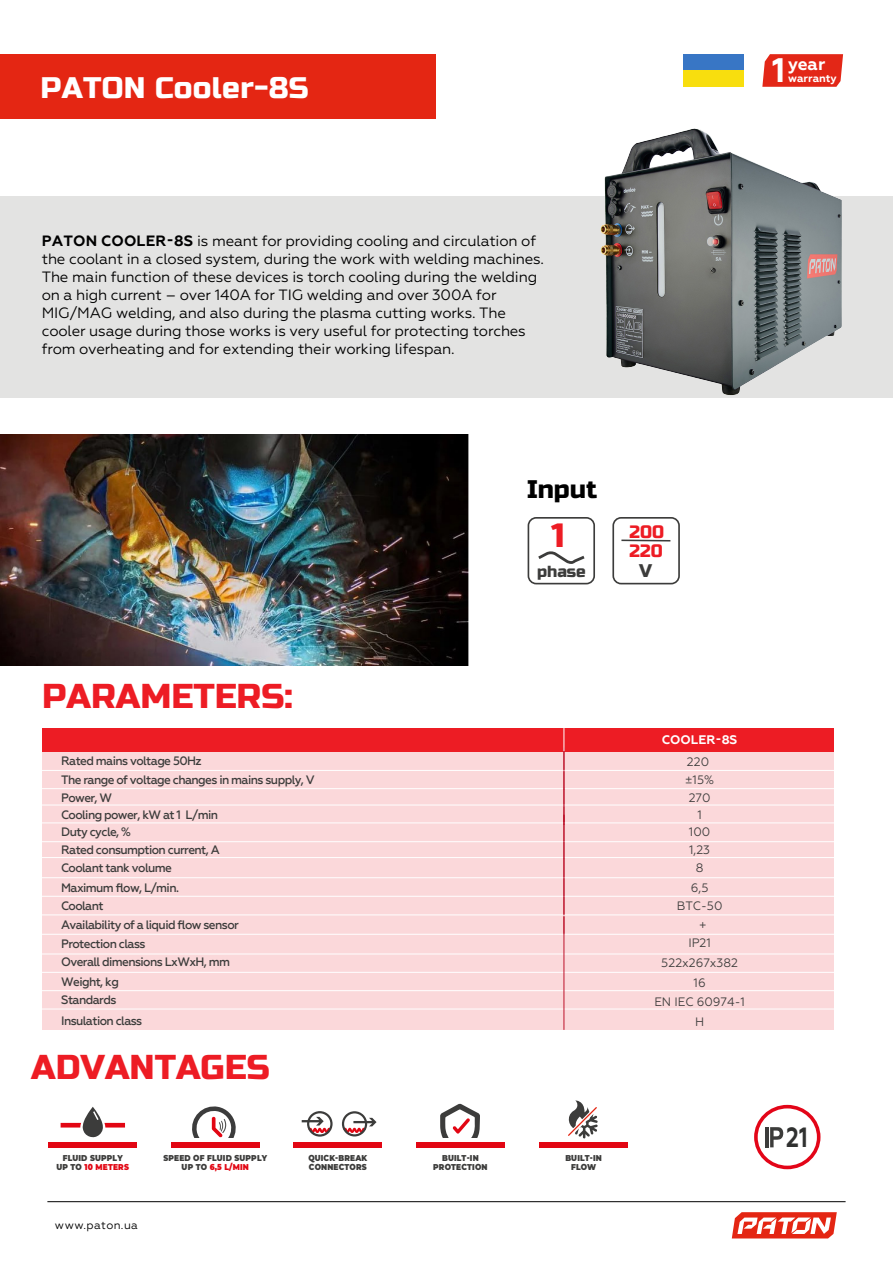
<style>
.page{position:relative;width:893px;height:1263px;background:#fff}
.page>*{position:absolute;margin:0;border:0;box-sizing:border-box;transform-origin:0 0}
.t1{font:34.5px "Russo One";color:#ed1c24}
.t2{font:33.6px "Russo One";color:#ed1c24}
.t3{font:29.7px "Russo One";letter-spacing:.01em;color:#fff}
.t4{font:700 27.75px "Geometria";color:#303130;scale:.8 1}
.t5{font:25.35px "Russo One";color:#000}
.t6{font:18.3px "Russo One";color:#3c3c3b}
.t7{font:18px/18.8px "Russo One";color:#ed1c24}
.t8{font:700 17.25px "Geometria";color:#fff}
.t9{font:16.05px "Russo One";color:#3c3c3b}
.t10{font:15px/18px "Geometria";letter-spacing:-.01em;color:#000}
.t11{font:700 12.45px "Geometria";color:#fff}
.t12{font:500 12.15px/18.6px "Geometria";letter-spacing:-.05em;color:#3c3c3b}
.t13{font:12.15px/17.5px "Geometria";color:#3c3c3b;text-align:center}
.t14{font:11.25px "Geometria";letter-spacing:.035em;color:#000}
.t15{font:700 10.8px "Geometria";color:#fff}
.t16{font:900 8.4px/9px "Montserrat";letter-spacing:.02em;color:#3c3c3b;text-align:center;scale:.89 1}
.s1{font-size:34.05px}
.s2{font-weight:700}
.s3{color:#e20613}
</style>
<div class="page">
<svg style="left:528px;top:517px;width:67px;height:67px"></svg>
<svg style="left:612px;top:517px;width:68px;height:67px"></svg>
<div style="left:684px;top:54px;width:60px;height:17px;background:#3876c5"></div>
<div style="left:684px;top:71px;width:60px;height:16px;background:#f8de0e"></div>
<svg style="left:732px;top:1212px;width:105px;height:26px"></svg>
<hr style="left:47px;top:1201px;width:799px;height:1px;background:#000">
<div style="left:0;top:196px;width:893px;height:202px;background:#e3e3e2"></div>
<svg style="left:754px;top:1105px;width:66px;height:64px"></svg>
<div style="left:42px;top:728px;width:792px;height:302px;background:#fbd8da"></div>
<div style="left:42px;top:728px;width:792px;height:23px;background:#ed1c24"></div>
<hr style="left:42px;top:770px;width:804px;height:1px;background:#fff">
<hr style="left:42px;top:788px;width:804px;height:1px;background:#fff">
<hr style="left:42px;top:805px;width:804px;height:1px;background:#fff">
<hr style="left:42px;top:822px;width:804px;height:1px;background:#fff">
<hr style="left:42px;top:841px;width:804px;height:1px;background:#fff">
<hr style="left:42px;top:857px;width:804px;height:1px;background:#fff">
<hr style="left:42px;top:877px;width:804px;height:1px;background:#fff">
<hr style="left:42px;top:896px;width:804px;height:1px;background:#fff">
<hr style="left:42px;top:914px;width:804px;height:1px;background:#fff">
<hr style="left:42px;top:934px;width:804px;height:1px;background:#fff">
<hr style="left:42px;top:953px;width:804px;height:1px;background:#fff">
<hr style="left:42px;top:972px;width:804px;height:1px;background:#fff">
<hr style="left:42px;top:990px;width:804px;height:1px;background:#fff">
<hr style="left:42px;top:1009px;width:804px;height:1px;background:#fff">
<hr style="left:564px;top:857px;width:1px;height:39px;background:#bd122a">
<svg style="left:564px;top:896px;width:1px;height:21px"></svg>
<hr style="left:564px;top:917px;width:1px;height:113px;background:#bd122a">
<svg style="left:762px;top:54px;width:81px;height:33px;background:#e43425"></svg>
<div style="left:0;top:54px;width:435px;height:65px;background:#e42613"></div>
<svg style="left:564px;top:728px;width:1px;height:130px"></svg>
<div style="left:49px;top:1142px;width:88px;height:6px;background:#e20613"></div>
<div style="left:171px;top:1142px;width:89px;height:6px;background:#e20613"></div>
<div style="left:294px;top:1142px;width:88px;height:6px;background:#e20613"></div>
<div style="left:416px;top:1142px;width:89px;height:6px;background:#e20613"></div>
<svg style="left:440px;top:1103px;width:40px;height:34px"></svg>
<div style="left:539px;top:1142px;width:89px;height:6px;background:#e20613"></div>
<svg style="left:192px;top:1106px;width:44px;height:31px"></svg>
<svg style="left:302px;top:1111px;width:31px;height:25px"></svg>
<svg style="left:342px;top:1111px;width:34px;height:25px"></svg>
<svg style="left:568px;top:1100px;width:30px;height:39px"></svg>
<svg style="left:61px;top:1107px;width:64px;height:31px"></svg>
<img style="left:0;top:434px;width:468px;height:231px">
<img style="left:600px;top:128px;width:242px;height:267px">
<h3 class="t3" style="left:40px;top:71px;width:270px">PATON Cooler-8S</h3>
<p class="t8" style="left:772px;top:54px;width:55px"><span class="s1">1</span> year</p>
<p class="t15" style="left:788px;top:72px;width:50px">warranty</p>
<p class="t10" style="left:42px;top:232px;width:504px"><span class="s2">PATON COOLER-8S</span> іs meant for providing cooling and circulation of the coolant in a closed system, during the work with welding machines.<br>The main function of these devices is torch cooling during the welding on a high current – over 140A for TIG welding and over 300A for MIG/MAG welding, and also during the plasma cutting works. The cooler usage during those works is very useful for protecting torches from overheating and for extending their working lifespan.</p>
<h1 class="t1" style="left:42px;top:676px;width:252px">PARAMETERS:</h1>
<p class="t12" style="left:61px;top:752px;width:255px">Rated mains voltage 50Hz<br>The range of voltage changes in mains supply, V</p>
<p class="t12" style="left:61px;top:788px;width:158px;line-height:17.7px">Power, W<br>Cooling power, kW at 1 L/min</p>
<p class="t12" style="left:61px;top:822px;width:160px">Duty cycle, %<br>Rated consumption current, A<br>Coolant tank volume<br>Maximum flow, L/min.<br>Coolant</p>
<p class="t12" style="left:61px;top:934px;width:170px;line-height:18px">Protection class<br>Overall dimensions LxWxH, mm</p>
<p class="t12" style="left:61px;top:972px;width:59px">Weight, kg</p>
<p class="t12" style="left:61px;top:916px;width:179px">Availability of a liquid flow sensor</p>
<h3 class="t5" style="left:527px;top:474px;width:72px">Input</h3>
<h2 class="t2" style="left:551px;top:516px;width:15px">1</h2>
<p class="t9" style="left:537px;top:562px;width:50px">phase</p>
<p class="t6" style="left:639px;top:560px;width:15px">V</p>
<p class="t7" style="left:629px;top:523px;width:36px">200<br>220</p>
<p class="t11" style="left:662px;top:732px;width:77px">COOLER-8S</p>
<p class="t13" style="left:685px;top:752px;width:30px;line-height:18.8px;text-align:left">220 ±15%</p>
<p class="t13" style="left:689px;top:788px;width:23px">270<br>1<br>100<br>1,23<br>8</p>
<p class="t13" style="left:677px;top:878px;width:47px;line-height:18px">6,5<br>BTC-50</p>
<p class="t13" style="left:699px;top:916px;width:9px">+</p>
<p class="t13" style="left:661px;top:953px;width:78px;line-height:20.4px">522x267x382<br>16</p>
<p class="t13" style="left:688px;top:934px;width:24px">IP21</p>
<p class="t12" style="left:61px;top:990px;width:83px;line-height:20.4px">Standards<br>Insulation class</p>
<p class="t13" style="left:654px;top:991px;width:92px;line-height:20.4px">EN IEC 60974-1<br>H</p>
<h1 class="t1" style="left:31px;top:1047px;width:240px">ADVANTAGES</h1>
<p class="t16" style="left:56px;top:1153px;width:83px">FLUID SUPPLY<br>UP TO <span class="s3">10 METERS</span></p>
<p class="t16" style="left:163px;top:1153px;width:118px">SPEED OF FLUID SUPPLY<br>UP TO <span class="s3">6,5 L/MIN</span></p>
<p class="t16" style="left:308px;top:1153px;width:68px;text-align:left">QUICK-BREAK<br>CONNECTORS</p>
<p class="t16" style="left:433px;top:1153px;width:63px">BUILT-IN<br>PROTECTION</p>
<p class="t16" style="left:565px;top:1153px;width:43px">BUILT-IN<br>FLOW</p>
<p class="t14" style="left:55px;top:1219px;width:85px">www.paton.ua</p>
<h3 class="t4" style="left:786px;top:1121px;width:28px">21</h3>
</div>
